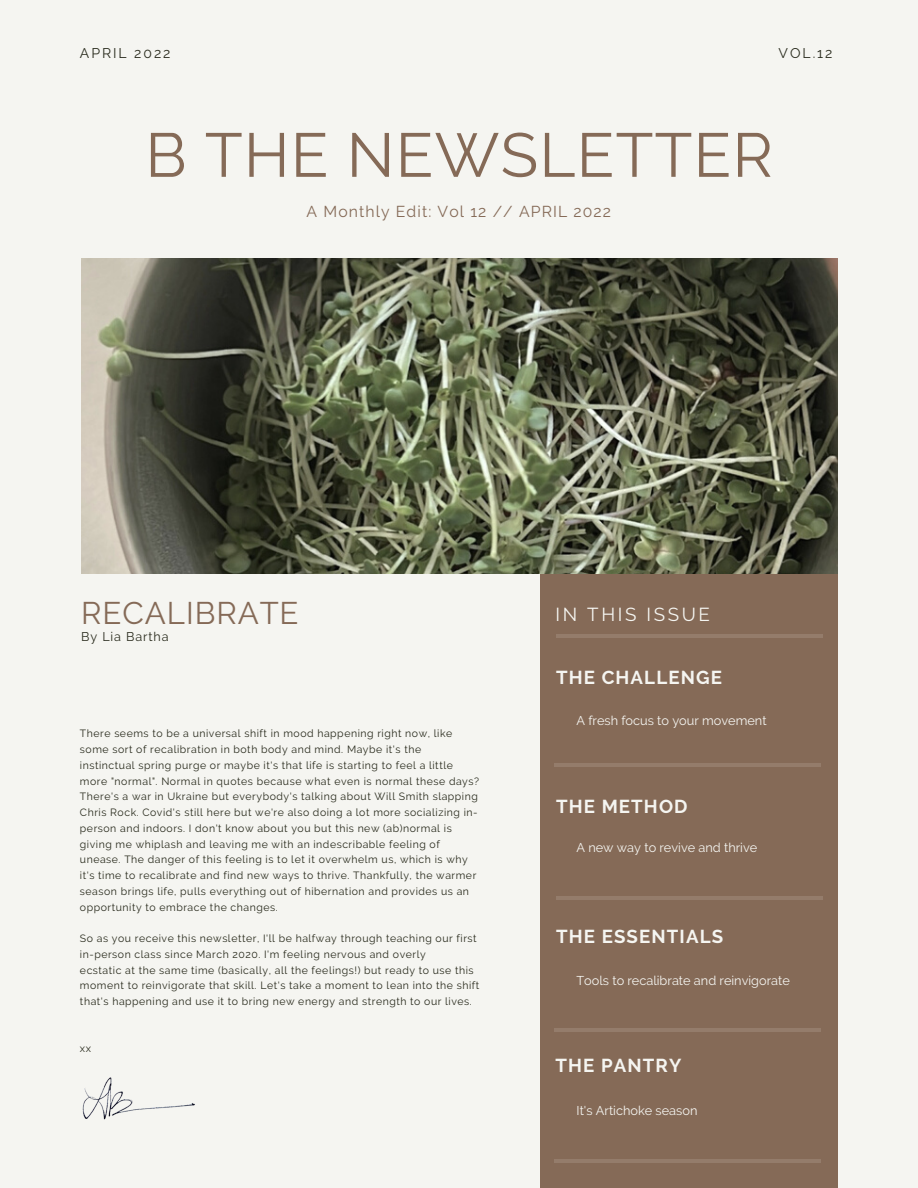
<style>
.page{position:relative;width:918px;height:1188px;background:#f5f5f1}
.page>*{position:absolute;margin:0;border:0;box-sizing:border-box;transform-origin:0 0}
.t1{font:61.95px "Raleway";letter-spacing:.02em;color:#856a57}
.t2{font:31.2px "Raleway";letter-spacing:.03em;color:#856a57}
.t3{font:700 18.75px "Raleway";letter-spacing:.06em;color:#f5f5f1}
.t4{font:18.75px "Raleway";letter-spacing:.14em;color:#f5f5f1}
.t5{font:15.75px "Raleway";letter-spacing:.07em;color:#856a57}
.t6{font:13.95px "Raleway";letter-spacing:.14em;color:#292b1d}
.t7{font:12.75px "Raleway";color:#f5f5f1}
.t8{font:12.6px "Raleway";letter-spacing:.07em;color:#292b1d}
.t9{font:10.5px/15.8px "Raleway";letter-spacing:.05em;color:#292b1d}
</style>
<div class="page">
<div style="left:541px;top:547px;width:297px;height:641px;background:#856a57"></div>
<hr style="left:554px;top:763px;width:267px;height:4px;background:#947c6b">
<hr style="left:556px;top:896px;width:267px;height:4px;background:#947c6b">
<hr style="left:554px;top:1028px;width:267px;height:3px;background:#efebe7">
<hr style="left:554px;top:1159px;width:267px;height:4px;background:#947c6b">
<hr style="left:557px;top:634px;width:266px;height:4px;background:#947c6b">
<img style="left:81px;top:258px;width:756px;height:315px">
<img style="left:82px;top:1077px;width:113px;height:43px">
<p class="t6" style="left:80px;top:45px;width:92px">APRIL 2022</p>
<p class="t6" style="left:779px;top:45px;width:55px">VOL.12</p>
<p class="t1" style="left:145px;top:119px;width:629px">B THE NEWSLETTER</p>
<p class="t5" style="left:307px;top:202px;width:306px">A Monthly Edit: Vol 12 // APRIL 2022</p>
<p class="t2" style="left:81px;top:594px;width:219px">RECALIBRATE</p>
<p class="t8" style="left:81px;top:630px;width:89px">By Lia Bartha</p>
<p class="t9" style="left:80px;top:726px;width:374px">There seems to be a universal shift in mood happening right now, like</p>
<p class="t9" style="left:80px;top:742px;width:401px">some sort of recalibration in both body and mind. Maybe it's the<br>instinctual spring purge or maybe it's that life is starting to feel a little more "normal". Normal in quotes because what even is normal these days?<br>There's a war in Ukraine but everybody's talking about Will Smith slapping Chris Rock. Covid's still here but we're also doing a lot more socializing in&shy;person and indoors. I don't know about you but this new (ab)normal is giving me whiplash and leaving me with an indescribable feeling of unease. The danger of this feeling is to let it overwhelm us, which is why it's time to recalibrate and find new ways to thrive. Thankfully, the warmer season brings life, pulls everything out of hibernation and provides us an opportunity to embrace the changes.</p>
<p class="t9" style="left:80px;top:931px;width:398px">So as you receive this newsletter, I'll be halfway through teaching our first</p>
<p class="t9" style="left:80px;top:946px;width:347px">in-person class since March 2020. I'm feeling nervous and overly</p>
<p class="t9" style="left:80px;top:962px;width:401px">ecstatic at the same time (basically, all the feelings!) but ready to use this moment to reinvigorate that skill. Let's take a moment to lean into the shift that's happening and use it to bring new energy and strength to our lives.</p>
<p class="t9" style="left:80px;top:1041px;width:13px">xx</p>
<p class="t4" style="left:556px;top:603px;width:156px">IN THIS ISSUE</p>
<p class="t3" style="left:556px;top:666px;width:167px">THE CHALLENGE</p>
<p class="t7" style="left:577px;top:713px;width:192px">A fresh focus to your movement</p>
<p class="t3" style="left:556px;top:795px;width:133px">THE METHOD</p>
<p class="t7" style="left:577px;top:840px;width:182px">A new way to revive and thrive</p>
<p class="t3" style="left:556px;top:926px;width:169px">THE ESSENTIALS</p>
<p class="t7" style="left:577px;top:973px;width:215px">Tools to recalibrate and reinvigorate</p>
<p class="t3" style="left:556px;top:1055px;width:127px">THE PANTRY</p>
<p class="t7" style="left:577px;top:1103px;width:122px">It's Artichoke season</p>
</div>
